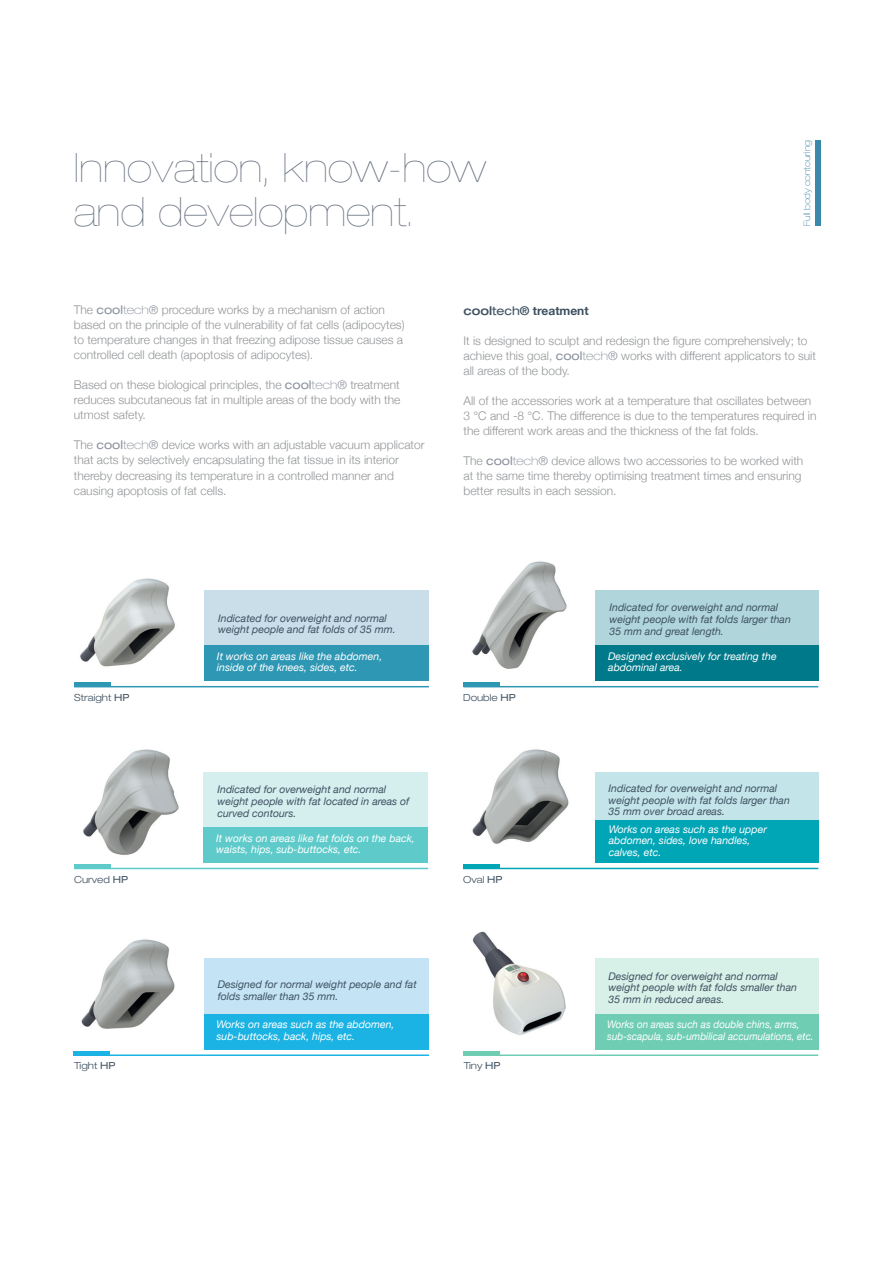
<style>
.page{position:relative;width:893px;height:1263px;background:#fff}
.page>*{position:absolute;margin:0;border:0;box-sizing:border-box;transform-origin:0 0}
.texto_sin_reyas{font:200 expanded 40.5px/43.5px "Helvetica Neue LT Std";color:#6c7583}
.t1{font:300 12px/15px "Helvetica Neue";color:#939598}
.t2{font:700 12px "Helvetica Neue";color:#3e5161}
.t3{font:italic 10.5px/11.7px "Helvetica Neue";color:#3e5161}
.t4{font:italic 10.5px/11.7px "Helvetica Neue";color:#fff}
.t5{font:italic 10.5px/11.7px "Helvetica Neue";color:#fff;scale:.94 1}
.t6{font:300 expanded 9.75px "Helvetica Neue LT Std";color:#3e5161}
.t7{font:100 expanded 9px "Helvetica Neue LT Std";color:#3a89ab}
.s1{font-family:"Helvetica Neue LT Std";font-weight:400;font-stretch:expanded;color:#8c939e}
.s2{font-family:"Helvetica Neue LT Std";font-weight:100;font-stretch:expanded;color:#8c939e}
.s3{color:#8c939e}
.s4{font-family:"Helvetica Neue LT Std";font-weight:500;font-stretch:expanded}
.s5{font-family:"Helvetica Neue LT Std";font-weight:400;font-stretch:expanded}
.s6{font-weight:400}
</style>
<div class="page">
<img style="left:83px;top:749px;width:96px;height:106px">
<img style="left:80px;top:578px;width:95px;height:89px">
<div style="left:816px;top:140px;width:5px;height:85px;background:#3a89ab"></div>
<div style="left:205px;top:590px;width:224px;height:56px;background:#cadee9"></div>
<div style="left:74px;top:682px;width:36px;height:5px;background:#2e97b4"></div>
<hr style="left:74px;top:686px;width:355px;height:1px;background:#2e97b4">
<div style="left:205px;top:646px;width:224px;height:35px;background:#2e97b4"></div>
<img style="left:81px;top:939px;width:94px;height:90px">
<img style="left:472px;top:561px;width:95px;height:108px">
<img style="left:472px;top:749px;width:97px;height:95px">
<img style="left:472px;top:931px;width:94px;height:104px">
<div style="left:204px;top:772px;width:224px;height:55px;background:#d5efef"></div>
<hr style="left:74px;top:864px;width:36px;height:4px;background:#5ecbca">
<hr style="left:74px;top:868px;width:354px;height:1px;background:#5ecbca">
<div style="left:204px;top:827px;width:224px;height:35px;background:#5ecbca"></div>
<div style="left:204px;top:958px;width:224px;height:56px;background:#c4e4f5"></div>
<hr style="left:74px;top:1051px;width:36px;height:4px;background:#1ab3e4">
<hr style="left:74px;top:1054px;width:355px;height:2px;background:#1ab3e4">
<div style="left:204px;top:1014px;width:224px;height:35px;background:#1ab3e4"></div>
<div style="left:595px;top:590px;width:223px;height:56px;background:#b0d6db"></div>
<div style="left:463px;top:682px;width:37px;height:5px;background:#2e97b4"></div>
<hr style="left:463px;top:686px;width:355px;height:1px;background:#2e97b4">
<div style="left:595px;top:646px;width:223px;height:35px;background:#007a8a"></div>
<div style="left:595px;top:772px;width:223px;height:55px;background:#c3e4e9"></div>
<hr style="left:463px;top:864px;width:36px;height:4px;background:#00a5b6">
<hr style="left:463px;top:868px;width:355px;height:1px;background:#00a5b6">
<div style="left:595px;top:820px;width:223px;height:42px;background:#00a5b6"></div>
<div style="left:595px;top:958px;width:223px;height:56px;background:#d7f0e8"></div>
<hr style="left:464px;top:1051px;width:36px;height:4px;background:#6ecdb3">
<hr style="left:464px;top:1054px;width:354px;height:2px;background:#6ecdb3">
<div style="left:595px;top:1014px;width:223px;height:35px;background:#6ecdb3"></div>
<p class="texto_sin_reyas" style="left:74px;top:146px;width:414px">Innovation, know-how and development.</p>
<p class="t7" style="left:801px;top:226px;width:88px;rotate:-90deg">Full body contouring</p>
<p class="t1" style="left:74px;top:302px;width:332px">The <span class="s1">cool</span><span class="s2">tech</span><span class="s3">®</span> procedure works by a mechanism of action based on the principle of the vulnerability of fat cells (adipocytes) to temperature changes in that freezing adipose tissue causes a controlled cell death (apoptosis of adipocytes).</p>
<p class="t1" style="left:74px;top:377px;width:328px;text-align:justify">Based on these biological principles, the <span class="s1">cool</span><span class="s2">tech</span><span class="s3">®</span> treatment reduces subcutaneous fat in multiple areas of the body with the utmost safety.</p>
<p class="t1" style="left:74px;top:437px;width:352px">The <span class="s1">cool</span><span class="s2">tech</span><span class="s3">®</span> device works with an adjustable vacuum applicator that acts by selectively encapsulating the fat tissue in its interior thereby decreasing its temperature in a controlled manner and causing apoptosis of fat cells.</p>
<p class="t2" style="left:463px;top:301px;width:127px"><span class="s4">cool</span><span class="s5">tech</span>® treatment</p>
<p class="t1" style="left:463px;top:332px;width:354px">It is designed to sculpt and redesign the figure comprehensively; to achieve this goal, <span class="s1">cool</span><span class="s2">tech</span><span class="s3">®</span> works with different applicators to suit all areas of the body.</p>
<p class="t1" style="left:463px;top:392px;width:355px">All of the accessories work at a temperature that oscillates between<br>3 °C and -8 °C. The difference is due to the temperatures required in the different work areas and the thickness of the fat folds.</p>
<p class="t1" style="left:463px;top:452px;width:341px">The <span class="s1">cool</span><span class="s2">tech</span><span class="s3">®</span> device allows two accessories to be worked with at the same time thereby optimising treatment times and ensuring better results in each session.</p>
<p class="t3" style="left:218px;top:612px;width:179px">Indicated for overweight and normal weight people and fat folds of 35 mm.</p>
<p class="t3" style="left:609px;top:602px;width:183px">Indicated for overweight and normal weight people with fat folds larger than<br>35 mm and great length.</p>
<p class="t4" style="left:217px;top:651px;width:167px">It works on areas like the abdomen, inside of the knees, sides, etc.</p>
<p class="t4" style="left:608px;top:651px;width:170px">Designed exclusively for treating the abdominal area.</p>
<p class="t6" style="left:74px;top:692px;width:57px">Straight <span class="s6">HP</span></p>
<p class="t6" style="left:463px;top:692px;width:54px">Double <span class="s6">HP</span></p>
<p class="t3" style="left:217px;top:784px;width:193px">Indicated for overweight and normal weight people with fat located in areas of curved contours.</p>
<p class="t3" style="left:608px;top:783px;width:183px">Indicated for overweight and normal weight people with fat folds larger than<br>35 mm over broad areas.</p>
<p class="t4" style="left:216px;top:832px;width:200px">It works on areas like fat folds on the back, waists, hips, sub-buttocks, etc.</p>
<p class="t4" style="left:609px;top:823px;width:160px">Works on areas such as the upper abdomen, sides, love handles, calves, etc.</p>
<p class="t6" style="left:74px;top:873px;width:55px">Curved <span class="s6">HP</span></p>
<p class="t6" style="left:463px;top:873px;width:41px">Oval <span class="s6">HP</span></p>
<p class="t3" style="left:218px;top:979px;width:200px">Designed for normal weight people and fat folds smaller than 35 mm.</p>
<p class="t3" style="left:608px;top:971px;width:190px">Designed for overweight and normal weight people with fat folds smaller than<br>35 mm in reduced areas.</p>
<p class="t4" style="left:216px;top:1019px;width:179px">Works on areas such as the abdomen,</p>
<p class="t4" style="left:216px;top:1031px;width:140px">sub-buttocks, back, hips, etc.</p>
<p class="t5" style="left:607px;top:1019px;width:221px">Works on areas such as double chins, arms, sub-scapula, sub-umbilical accumulations, etc.</p>
<p class="t6" style="left:74px;top:1060px;width:43px">Tight <span class="s6">HP</span></p>
<p class="t6" style="left:464px;top:1060px;width:38px">Tiny <span class="s6">HP</span></p>
</div>
